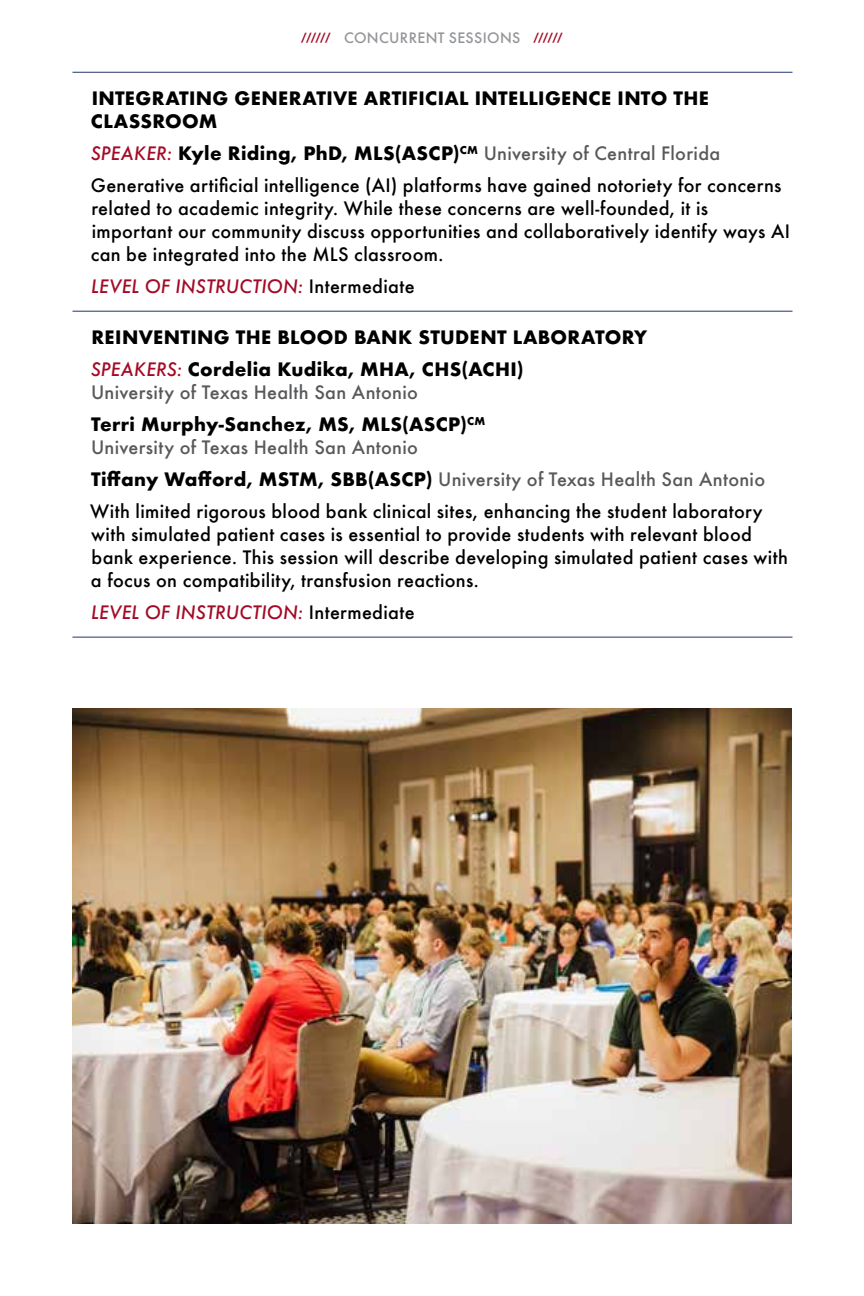
<style>
.page{position:relative;width:864px;height:1296px;background:#fff}
.page>*{position:absolute;margin:0;border:0;box-sizing:border-box;transform-origin:0 0}
.t1{font:500 18px/23px "Futura";letter-spacing:.02em;color:#000}
.t2{font:700 18px/23px "Futura";letter-spacing:.015em;color:#000}
.t3{font:500 18px/32px "Futura";letter-spacing:.02em;color:#58595b}
.t4{font:italic 500 18px "Futura";letter-spacing:.01em;color:#a30a26}
.t5{font:500 14px "Futura";letter-spacing:.025em;color:#939598}
.s1{font-weight:700;font-size:10px;color:#a30a26}
.s2{font-style:italic;color:#a30a26}
.s3{font-weight:700}
.s4{color:#58595b}
.s5{font-style:normal;color:#000}
.s6{font-weight:500;font-style:italic;color:#a30a26}
.s7{font-weight:700;color:#000}
</style>
<div class="page">
<hr style="left:73px;top:72px;width:720px;height:1px;background:#253271">
<hr style="left:73px;top:311px;width:720px;height:1px;background:#253271">
<hr style="left:73px;top:637px;width:720px;height:1px;background:#253271">
<img style="left:72px;top:708px;width:720px;height:516px">
<p class="t5" style="left:301px;top:28px;width:263px"><span class="s1">//////</span> CONCURRENT SESSIONS <span class="s1">//////</span></p>
<p class="t2" style="left:91px;top:88px;width:619px">INTEGRATING GENERATIVE ARTIFICIAL INTELLIGENCE INTO THE<br>CLASSROOM</p>
<p class="t1" style="left:91px;top:137px;width:692px;line-height:32px"><span class="s2">SPEAKER:</span> <span class="s3">Kyle Riding, PhD, MLS(ASCP)</span><sup>CM</sup> <span class="s4">University of Central Florida<br></span>Generative artificial intelligence (AI) platforms have gained notoriety for concerns</p>
<p class="t1" style="left:91px;top:198px;width:701px">related to academic integrity. While these concerns are well-founded, it is important our community discuss opportunities and collaboratively identify ways AI can be integrated into the MLS classroom.</p>
<p class="t4" style="left:91px;top:274px;width:325px">LEVEL OF INSTRUCTION: <span class="s5">Intermediate</span></p>
<p class="t2" style="left:91px;top:323px;width:558px;line-height:32px">REINVENTING THE BLOOD BANK STUDENT LABORATORY<br><span class="s6">SPEAKERS:</span> Cordelia Kudika, MHA, CHS(ACHI)</p>
<p class="t3" style="left:91px;top:378px;width:396px">University of Texas Health San Antonio<br><span class="s7">Terri Murphy-Sanchez, MS, MLS(ASCP)</span><sup>CM</sup></p>
<p class="t1" style="left:90px;top:433px;width:676px;line-height:32px"><span class="s4">University of Texas Health San Antonio<br></span><span class="s3">Tiffany Wafford, MSTM, SBB(ASCP)</span> <span class="s4">University of Texas Health San Antonio<br></span>With limited rigorous blood bank clinical sites, enhancing the student laboratory</p>
<p class="t1" style="left:91px;top:524px;width:699px">with simulated patient cases is essential to provide students with relevant blood bank experience. This session will describe developing simulated patient cases with a focus on compatibility, transfusion reactions.</p>
<p class="t4" style="left:91px;top:600px;width:325px">LEVEL OF INSTRUCTION: <span class="s5">Intermediate</span></p>
</div>
